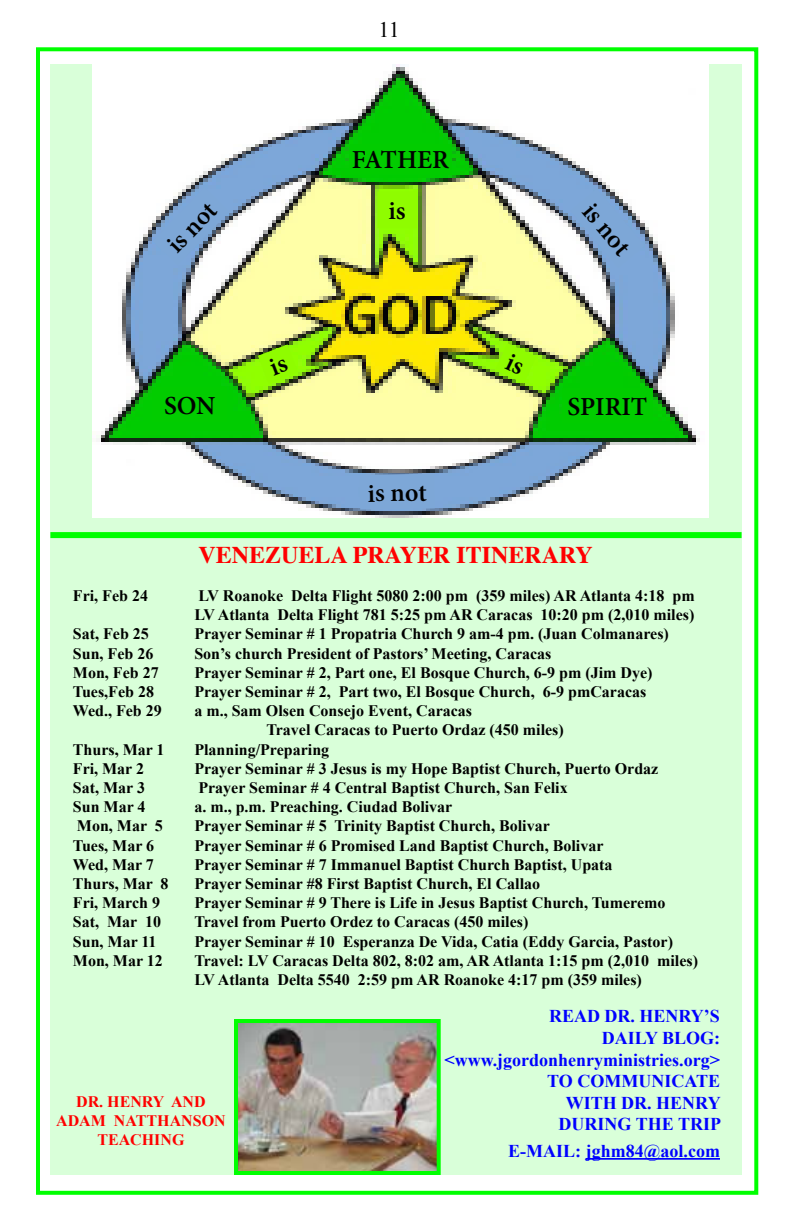
<style>
.page{position:relative;width:792px;height:1224px;background:#fff}
.page>*{position:absolute;margin:0;border:0;box-sizing:border-box;transform-origin:0 0}
.t1{font:600 26px "Minion Pro";color:#000}
.t2{font:700 24px "Times";color:#f00}
.t3{font:22px "Times New Roman";color:#000}
.t4{font:700 18px/21.6px "Times New Roman";color:#00f;text-align:right}
.t5{font:700 16px/19.2px "Times New Roman";color:#000}
.t6{font:700 16px/19.2px "Times New Roman";color:#f00;text-align:center}
</style>
<div class="page">
<div style="left:36px;top:47px;width:722px;height:1148px;border:4px solid #0f0"></div>
<div style="left:50px;top:65px;width:692px;height:1110px;background:#d9ffd9"></div>
<img style="left:92px;top:65px;width:617px;height:452px">
<div style="left:50px;top:532px;width:692px;height:6px;background:#0f0"></div>
<img style="left:239px;top:1024px;width:197px;height:146px">
<div style="left:234px;top:1019px;width:207px;height:156px;border:4px solid #0f0"></div>
<hr style="left:586px;top:1158px;width:134px;height:2px;background:#00f">
<div style="left:378px;top:192px;width:38px;height:35px;background:#8ffc00"></div>
<div style="left:377px;top:191px;width:40px;height:37px;border:2px solid #8ffc00"></div>
<svg style="left:153px;top:187px;width:76px;height:78px;background:#94b1d2"></svg>
<svg style="left:570px;top:189px;width:75px;height:79px;background:#93b0d1"></svg>
<div style="left:360px;top:474px;width:75px;height:36px;background:#7da7d7"></div>
<div style="left:153px;top:387px;width:74px;height:35px;background:#02cc00"></div>
<div style="left:562px;top:388px;width:91px;height:34px;background:#02cc00"></div>
<div style="left:349px;top:144px;width:103px;height:29px;background:#02cc00"></div>
<svg style="left:494px;top:342px;width:44px;height:43px;background:#85dc0f"></svg>
<svg style="left:257px;top:343px;width:42px;height:42px;background:#8ae410"></svg>
<h3 class="t3" style="left:379px;top:15px;width:23px">11</h3>
<h1 class="t1" style="left:352px;top:142px;width:99px">FATHER</h1>
<h1 class="t1" style="left:158px;top:236px;width:61px;rotate:-46deg">is not</h1>
<h1 class="t1" style="left:601px;top:195px;width:61px;rotate:50deg">is not</h1>
<h1 class="t1" style="left:389px;top:193px;width:19px">is</h1>
<h1 class="t1" style="left:164px;top:388px;width:53px">SON</h1>
<h1 class="t1" style="left:568px;top:388px;width:81px">SPIRIT</h1>
<h1 class="t1" style="left:367px;top:475px;width:61px;rotate:-1deg">is not</h1>
<h2 class="t2" style="left:199px;top:531px;width:396px">VENEZUELA PRAYER ITINERARY</h2>
<p class="t5" style="left:73px;top:586px;width:77px">Fri, Feb 24</p>
<p class="t5" style="left:194px;top:586px;width:502px">LV Roanoke Delta Flight 5080 2:00 pm (359 miles) AR Atlanta 4:18 pm<br>LV Atlanta Delta Flight 781 5:25 pm AR Caracas 10:20 pm (2,010 miles)</p>
<p class="t5" style="left:73px;top:624px;width:77px">Sat, Feb 25</p>
<p class="t5" style="left:194px;top:624px;width:476px">Prayer Seminar # 1 Propatria Church 9 am-4 pm. (Juan Colmanares)</p>
<p class="t5" style="left:73px;top:643px;width:82px">Sun, Feb 26</p>
<p class="t5" style="left:194px;top:643px;width:359px">Son’s church President of Pastors’ Meeting, Caracas</p>
<p class="t5" style="left:73px;top:662px;width:87px">Mon, Feb 27</p>
<p class="t5" style="left:194px;top:662px;width:460px">Prayer Seminar # 2, Part one, El Bosque Church, 6-9 pm (Jim Dye)</p>
<p class="t5" style="left:73px;top:682px;width:83px">Tues,Feb 28</p>
<p class="t5" style="left:194px;top:682px;width:453px">Prayer Seminar # 2, Part two, El Bosque Church, 6-9 pmCaracas</p>
<p class="t5" style="left:73px;top:701px;width:90px">Wed., Feb 29</p>
<p class="t5" style="left:266px;top:701px;width:299px;text-indent:-72px">a m., Sam Olsen Consejo Event, Caracas<br>Travel Caracas to Puerto Ordaz (450 miles)</p>
<p class="t5" style="left:73px;top:739px;width:93px">Thurs, Mar 1</p>
<p class="t5" style="left:194px;top:739px;width:136px">Planning/Preparing</p>
<p class="t5" style="left:73px;top:758px;width:73px">Fri, Mar 2</p>
<p class="t5" style="left:194px;top:758px;width:465px">Prayer Seminar # 3 Jesus is my Hope Baptist Church, Puerto Ordaz</p>
<p class="t5" style="left:73px;top:778px;width:74px">Sat, Mar 3</p>
<p class="t5" style="left:198px;top:778px;width:371px">Prayer Seminar # 4 Central Baptist Church, San Felix</p>
<p class="t5" style="left:73px;top:797px;width:74px">Sun Mar 4</p>
<p class="t5" style="left:194px;top:797px;width:259px">a. m., p.m. Preaching. Ciudad Bolivar</p>
<p class="t5" style="left:77px;top:816px;width:87px">Mon, Mar 5</p>
<p class="t5" style="left:194px;top:816px;width:357px">Prayer Seminar # 5 Trinity Baptist Church, Bolivar</p>
<p class="t5" style="left:73px;top:835px;width:83px">Tues, Mar 6</p>
<p class="t5" style="left:194px;top:835px;width:411px">Prayer Seminar # 6 Promised Land Baptist Church, Bolivar</p>
<p class="t5" style="left:73px;top:854px;width:83px">Wed, Mar 7</p>
<p class="t5" style="left:194px;top:854px;width:420px">Prayer Seminar # 7 Immanuel Baptist Church Baptist, Upata</p>
<p class="t5" style="left:73px;top:874px;width:97px">Thurs, Mar 8</p>
<p class="t5" style="left:194px;top:874px;width:347px">Prayer Seminar #8 First Baptist Church, El Callao</p>
<p class="t5" style="left:73px;top:893px;width:89px">Fri, March 9</p>
<p class="t5" style="left:194px;top:893px;width:473px">Prayer Seminar # 9 There is Life in Jesus Baptist Church, Tumeremo</p>
<p class="t5" style="left:73px;top:912px;width:90px">Sat, Mar 10</p>
<p class="t5" style="left:194px;top:912px;width:335px">Travel from Puerto Ordez to Caracas (450 miles)</p>
<p class="t5" style="left:73px;top:931px;width:85px">Sun, Mar 11</p>
<p class="t5" style="left:194px;top:931px;width:480px">Prayer Seminar # 10 Esperanza De Vida, Catia (Eddy Garcia, Pastor)</p>
<p class="t5" style="left:73px;top:950px;width:91px">Mon, Mar 12</p>
<p class="t5" style="left:194px;top:950px;width:505px">Travel: LV Caracas Delta 802, 8:02 am, AR Atlanta 1:15 pm (2,010 miles)<br>LV Atlanta Delta 5540 2:59 pm AR Roanoke 4:17 pm (359 miles)</p>
<p class="t4" style="left:445px;top:1005px;width:278px">READ DR. HENRY’S<br>DAILY BLOG: &lt;www.jgordonhenryministries.org&gt;<br>TO COMMUNICATE<br>WITH DR. HENRY<br>DURING THE TRIP</p>
<p class="t4" style="left:508px;top:1140px;width:213px">E-MAIL: jghm84@aol.com</p>
<p class="t6" style="left:56px;top:1091px;width:171px">DR. HENRY AND<br>ADAM NATTHANSON<br>TEACHING</p>
</div>
